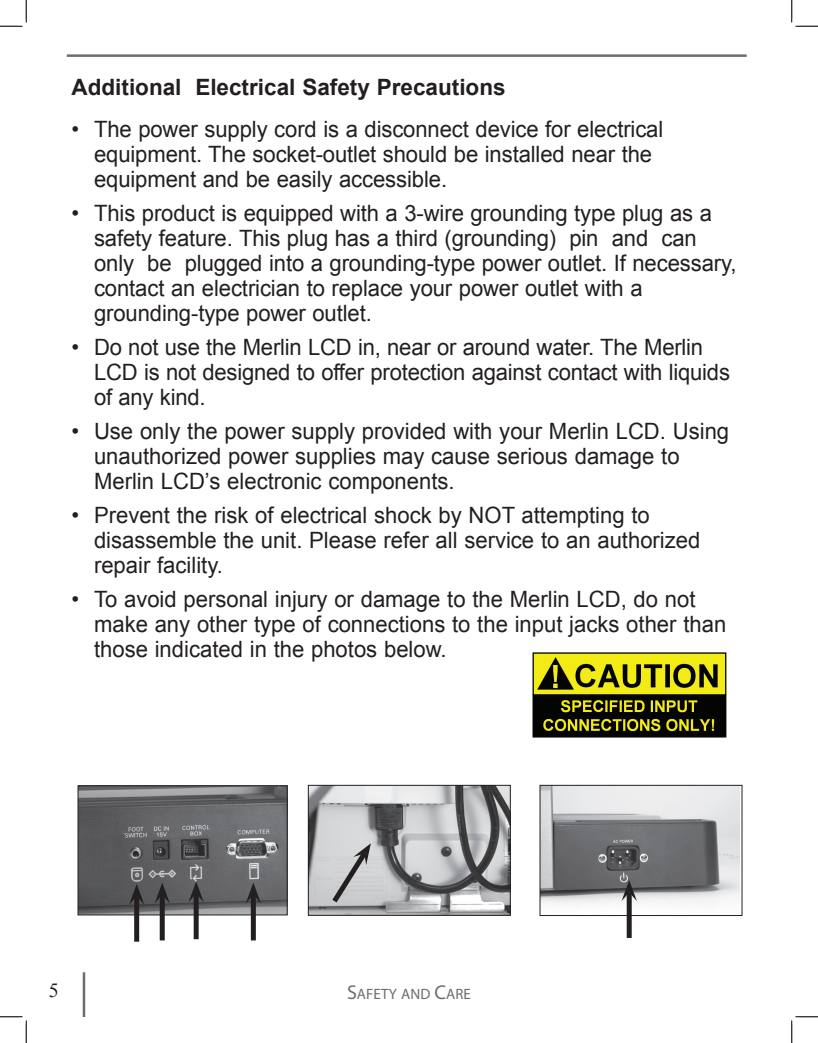
<style>
.page{position:relative;width:818px;height:1043px;background:#fff}
.page>*{position:absolute;margin:0;border:0;box-sizing:border-box;transform-origin:0 0}
.t1{font:22.5px/25px "Arial";letter-spacing:-.005em;color:#231f20}
.t2{font:700 22.5px "Arial";color:#231f20}
.t3{font:20px "Times New Roman";color:#231f20}
.t4{font:15px "Myriad Pro";color:#6c6d70}
.s1{font-size:20px}
</style>
<div class="page">
<hr style="left:83px;top:972px;width:2px;height:44px;background:#6c6d70">
<hr style="left:67px;top:54px;width:679px;height:3px;background:#6c6d70">
<img style="left:80px;top:787px;width:206px;height:126px">
<div style="left:78px;top:785px;width:210px;height:130px;border:1px solid #231f20"></div>
<img style="left:310px;top:787px;width:198px;height:126px">
<div style="left:308px;top:785px;width:202px;height:130px;border:1px solid #231f20"></div>
<img style="left:541px;top:787px;width:198px;height:126px">
<div style="left:539px;top:785px;width:203px;height:130px;border:1px solid #231f20"></div>
<div style="left:134px;top:896px;width:5px;height:45px;background:#231f20"></div>
<svg style="left:129px;top:883px;width:15px;height:21px"></svg>
<div style="left:160px;top:894px;width:5px;height:46px;background:#231f20"></div>
<svg style="left:155px;top:882px;width:15px;height:21px"></svg>
<div style="left:194px;top:893px;width:5px;height:46px;background:#231f20"></div>
<svg style="left:188px;top:881px;width:16px;height:21px"></svg>
<div style="left:251px;top:894px;width:5px;height:46px;background:#231f20"></div>
<svg style="left:246px;top:882px;width:15px;height:21px"></svg>
<svg style="left:327px;top:843px;width:44px;height:65px;background:#b6b6b8"></svg>
<div style="left:626px;top:892px;width:5px;height:45px;background:#231f20"></div>
<svg style="left:621px;top:880px;width:15px;height:21px"></svg>
<img style="left:532px;top:652px;width:195px;height:85px">
<svg style="left:0;top:0;width:27px;height:27px"></svg>
<svg style="left:0;top:1016px;width:27px;height:26px"></svg>
<svg style="left:791px;top:0;width:27px;height:27px"></svg>
<svg style="left:791px;top:1016px;width:27px;height:26px"></svg>
<p class="t2" style="left:71px;top:72px;width:435px">Additional Electrical Safety Precautions</p>
<p class="t1" style="left:94px;top:117px;width:570px;text-indent:-22px">• The power supply cord is a disconnect device for electrical equipment. The socket-outlet should be installed near the equipment and be easily accessible.</p>
<p class="t1" style="left:94px;top:201px;width:644px;text-indent:-22px">• This product is equipped with a 3-wire grounding type plug as a safety feature. This plug has a third (grounding) pin and can only be plugged into a grounding-type power outlet. If necessary, contact an electrician to replace your power outlet with a grounding-type power outlet.</p>
<p class="t1" style="left:94px;top:335px;width:637px;text-indent:-22px">• Do not use the Merlin LCD in, near or around water. The Merlin<br>LCD is not designed to offer protection against contact with liquids of any kind.</p>
<p class="t1" style="left:94px;top:419px;width:636px;text-indent:-22px">• Use only the power supply provided with your Merlin LCD. Using unauthorized power supplies may cause serious damage to<br>Merlin LCD’s electronic components.</p>
<p class="t1" style="left:94px;top:503px;width:608px;text-indent:-22px">• Prevent the risk of electrical shock by NOT attempting to disassemble the unit. Please refer all service to an authorized repair facility.</p>
<p class="t1" style="left:94px;top:587px;width:633px;text-indent:-22px">• To avoid personal injury or damage to the Merlin LCD, do not make any other type of connections to the input jacks other than those indicated in the photos below.</p>
<p class="t3" style="left:49px;top:976px;width:11px">5</p>
<p class="t4" style="left:347px;top:985px;width:125px"><span class="s1">S</span>AFETY AND <span class="s1">C</span>ARE</p>
</div>
